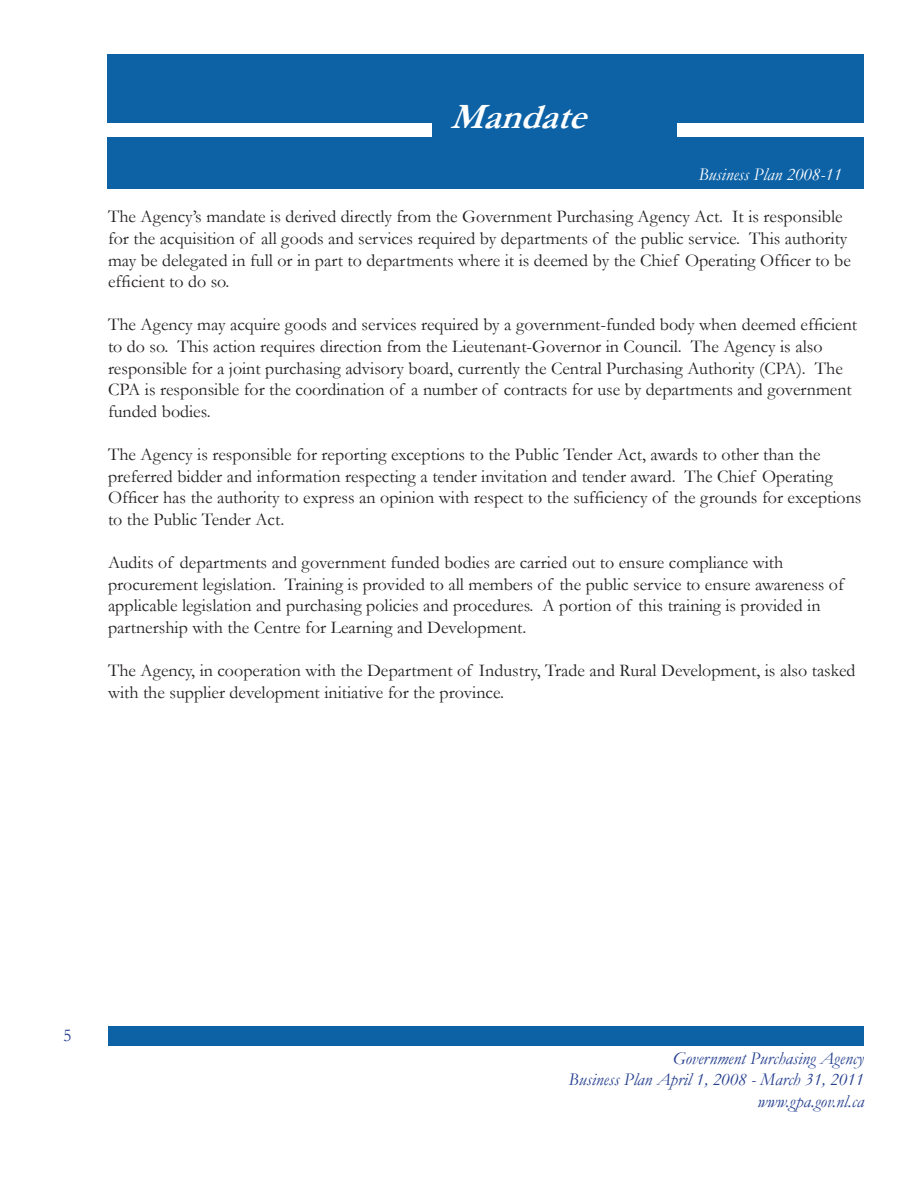
<style>
.page{position:relative;width:918px;height:1188px;background:#fff}
.page>*{position:absolute;margin:0;border:0;box-sizing:border-box;transform-origin:0 0}
.t1{font:italic 700 36px "Garamond";color:#fff}
.t2{font:18px/21.6px "Garamond";color:#231f20}
.t3{font:italic 18px/21.6px "Garamond";color:#253f8e;text-align:right}
.t4{font:italic 18px "Garamond";color:#fff}
.t5{font:18px "Garamond";color:#253f8e}
</style>
<div class="page">
<div style="left:107px;top:54px;width:757px;height:135px;background:#0d62a6"></div>
<div style="left:108px;top:1026px;width:756px;height:20px;background:#0d62a6"></div>
<div style="left:54px;top:124px;width:810px;height:13px;background:#fff"></div>
<div style="left:432px;top:66px;width:245px;height:84px;background:#0d62a6"></div>
<p class="t1" style="left:450px;top:92px;width:155px">Mandate</p>
<p class="t4" style="left:699px;top:162px;width:145px">Business Plan 2008-11</p>
<p class="t2" style="left:108px;top:205px;width:744px">The Agency’s mandate is derived directly from the Government Purchasing Agency Act. It is responsible for the acquisition of all goods and services required by departments of the public service. This authority may be delegated in full or in part to departments where it is deemed by the Chief Operating Officer to be efficient to do so.</p>
<p class="t2" style="left:108px;top:313px;width:751px">The Agency may acquire goods and services required by a government-funded body when deemed efficient to do so. This action requires direction from the Lieutenant-Governor in Council. The Agency is also responsible for a joint purchasing advisory board, currently the Central Purchasing Authority (CPA). The CPA is responsible for the coordination of a number of contracts for use by departments and government funded bodies.</p>
<p class="t2" style="left:108px;top:443px;width:755px">The Agency is responsible for reporting exceptions to the Public Tender Act, awards to other than the preferred bidder and information respecting a tender invitation and tender award. The Chief Operating Officer has the authority to express an opinion with respect to the sufficiency of the grounds for exceptions to the Public Tender Act.</p>
<p class="t2" style="left:108px;top:551px;width:737px">Audits of departments and government funded bodies are carried out to ensure compliance with procurement legislation. Training is provided to all members of the public service to ensure awareness of applicable legislation and purchasing policies and procedures. A portion of this training is provided in partnership with the Centre for Learning and Development.</p>
<p class="t2" style="left:108px;top:659px;width:749px">The Agency, in cooperation with the Department of Industry, Trade and Rural Development, is also tasked with the supplier development initiative for the province.</p>
<p class="t5" style="left:63px;top:1023px;width:10px">5</p>
<p class="t3" style="left:569px;top:1047px;width:297px">Government Purchasing Agency<br>Business Plan April 1, 2008 - March 31, 2011 www.gpa.gov.nl.ca</p>
</div>
